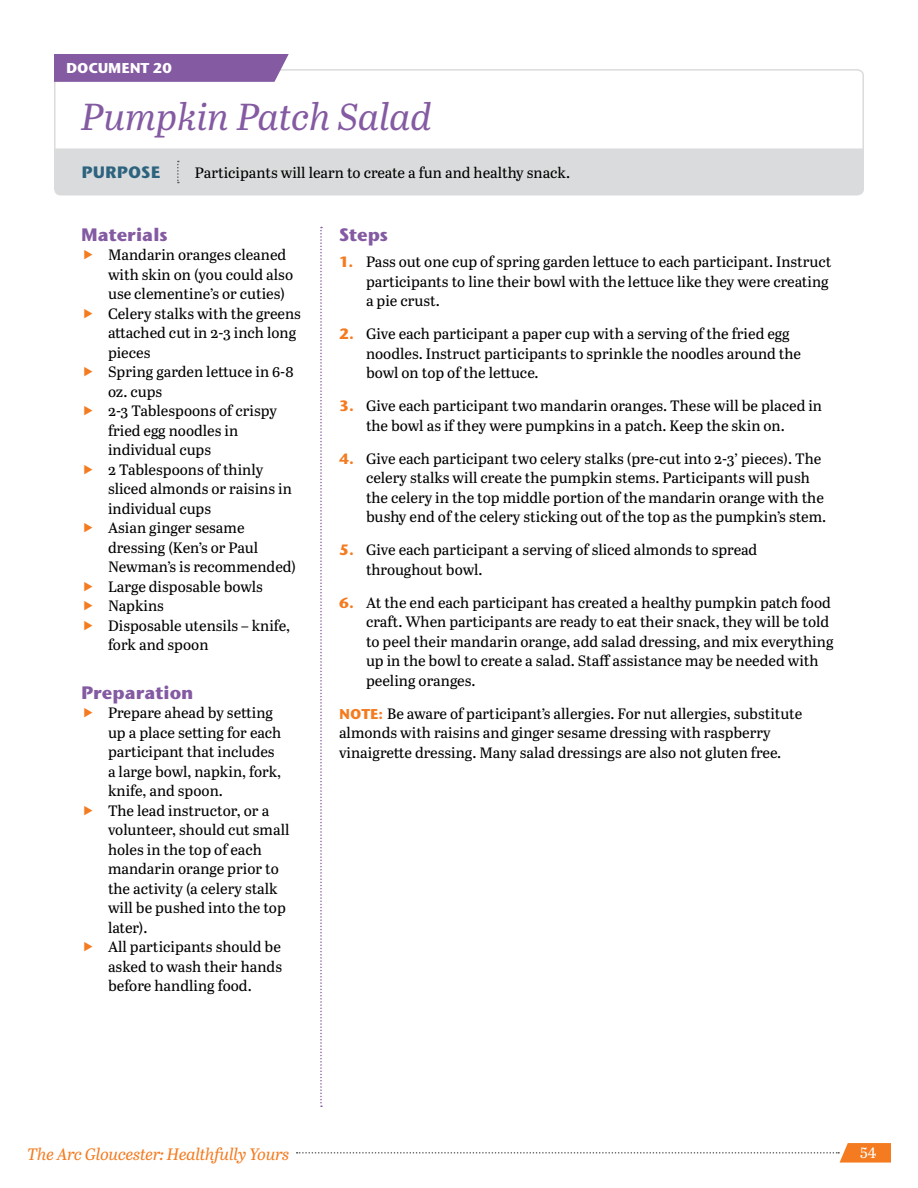
<style>
.page{position:relative;width:918px;height:1188px;background:#fff}
.page>*{position:absolute;margin:0;border:0;box-sizing:border-box;transform-origin:0 0}
.t1{font:italic 37.5px "Abril Text";color:#845aa2}
.t2{font:700 18px "Stone Sans ITC Std";color:#845aa2}
.t3{font:italic 16.5px "Abril Text";letter-spacing:-.02em;color:#f47b20}
.t4{font:700 16.5px "Stone Sans ITC Std";color:#2d637f}
.t5{font:15px/19.5px "Abril Text";color:#000}
.t6{font:15px "Abril Text";color:#fff}
.t7{font:700 14.25px "Stone Sans ITC Std";letter-spacing:-.01em;color:#fff}
.s1{font-family:"Stone Sans ITC Std";font-weight:700;color:#f47b20}
.s2{font-family:"Stone Sans ITC Std";font-weight:700;font-size:14.25px;color:#f47b20}
</style>
<div class="page">
<svg style="left:297px;top:1143px;width:594px;height:20px"></svg>
<div style="left:54px;top:69px;width:810px;height:95px;border:2px solid #dadbdc;border-radius:6px"></div>
<div style="left:54px;top:54px;width:235px;height:28px;background:#845aa2"></div>
<div style="left:54px;top:148px;width:810px;height:47px;background:#dadbdc"></div>
<svg style="left:320px;top:227px;width:2px;height:880px"></svg>
<p class="t7" style="left:66px;top:59px;width:107px">DOCUMENT 20</p>
<h1 class="t1" style="left:81px;top:90px;width:352px">Pumpkin Patch Salad</h1>
<p class="t4" style="left:82px;top:162px;width:80px">PURPOSE</p>
<p class="t5" style="left:195px;top:162px;width:377px">Participants will learn to create a fun and healthy snack.</p>
<p class="t2" style="left:81px;top:223px;width:88px">Materials</p>
<p class="t5" style="left:108px;top:245px;width:194px">Mandarin oranges cleaned with skin on (you could also use clementine’s or cuties)<br>Celery stalks with the greens attached cut in 2-3 inch long pieces<br>Spring garden lettuce in 6-8 oz. cups<br>2-3 Tablespoons of crispy fried egg noodles in individual cups<br>2 Tablespoons of thinly sliced almonds or raisins in individual cups<br>Asian ginger sesame dressing (Ken’s or Paul<br>Newman’s is recommended)<br>Large disposable bowls<br>Napkins<br>Disposable utensils – knife, fork and spoon</p>
<p class="t2" style="left:81px;top:681px;width:114px">Preparation</p>
<p class="t5" style="left:108px;top:703px;width:183px">Prepare ahead by setting up a place setting for each participant that includes<br>a large bowl, napkin, fork, knife, and spoon.<br>The lead instructor, or a volunteer, should cut small holes in the top of each mandarin orange prior to the activity (a celery stalk will be pushed into the top later).<br>All participants should be asked to wash their hands before handling food.</p>
<p class="t2" style="left:339px;top:223px;width:51px">Steps</p>
<p class="t5" style="left:366px;top:251px;width:467px;text-indent:-27px"><span class="s1">1.</span> Pass out one cup of spring garden lettuce to each participant. Instruct participants to line their bowl with the lettuce like they were creating a pie crust.</p>
<p class="t5" style="left:366px;top:323px;width:437px;text-indent:-27px"><span class="s1">2.</span> Give each participant a paper cup with a serving of the fried egg noodles. Instruct participants to sprinkle the noodles around the bowl on top of the lettuce.</p>
<p class="t5" style="left:366px;top:395px;width:458px;text-indent:-27px"><span class="s1">3.</span> Give each participant two mandarin oranges. These will be placed in the bowl as if they were pumpkins in a patch. Keep the skin on.</p>
<p class="t5" style="left:366px;top:448px;width:462px;text-indent:-27px"><span class="s1">4.</span> Give each participant two celery stalks (pre-cut into 2-3’ pieces). The celery stalks will create the pumpkin stems. Participants will push the celery in the top middle portion of the mandarin orange with the bushy end of the celery sticking out of the top as the pumpkin’s stem.</p>
<p class="t5" style="left:366px;top:539px;width:393px;text-indent:-27px"><span class="s1">5.</span> Give each participant a serving of sliced almonds to spread throughout bowl.</p>
<p class="t5" style="left:366px;top:592px;width:469px;text-indent:-27px"><span class="s1">6.</span> At the end each participant has created a healthy pumpkin patch food craft. When participants are ready to eat their snack, they will be told to peel their mandarin orange, add salad dressing, and mix everything up in the bowl to create a salad. Staff assistance may be needed with peeling oranges.</p>
<p class="t5" style="left:339px;top:703px;width:465px"><span class="s2">NOTE:</span> Be aware of participant’s allergies. For nut allergies, substitute almonds with raisins and ginger sesame dressing with raspberry vinaigrette dressing. Many salad dressings are also not gluten free.</p>
<p class="t3" style="left:27px;top:1143px;width:264px">The Arc Gloucester: Healthfully Yours</p>
<p class="t6" style="left:860px;top:1142px;width:18px">54</p>
</div>
